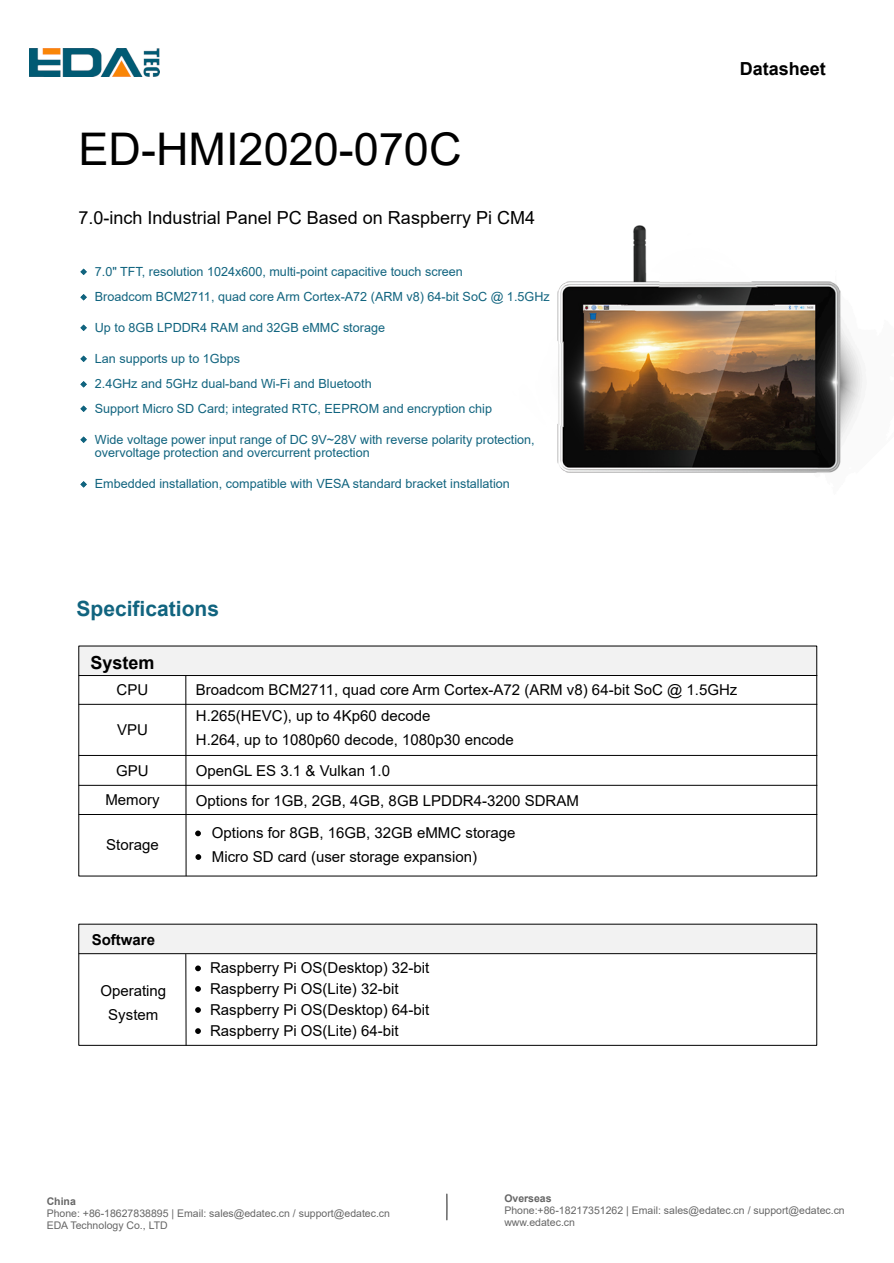
<style>
.page{position:relative;width:894px;height:1263px;background:#fff}
.page>*{position:absolute;margin:0;border:0;box-sizing:border-box;transform-origin:0 0}
.t1{font:45px "Arial";color:#000}
.t2{font:700 21px "Arial";color:#11647f}
.t3{font:18px "Arial";color:#000}
.t4{font:700 18px "Arial";color:#000}
.t5{font:15px/21px "Arial";color:#000}
.t6{font:700 15px "Arial";color:#000}
.t7{font:12.6px/25px "Arial";color:#11647f}
.t8{font:10.5px/12px "Arial";color:#666}
.t9{font:700 10.5px "Arial";color:#666}
</style>
<div class="page">
<img style="left:30px;top:48px;width:129px;height:29px">
<svg style="left:80px;top:269px;width:7px;height:6px"></svg>
<svg style="left:80px;top:294px;width:7px;height:6px"></svg>
<svg style="left:80px;top:325px;width:7px;height:6px"></svg>
<svg style="left:80px;top:356px;width:7px;height:6px"></svg>
<svg style="left:80px;top:381px;width:7px;height:6px"></svg>
<svg style="left:80px;top:406px;width:7px;height:6px"></svg>
<svg style="left:80px;top:437px;width:7px;height:6px"></svg>
<svg style="left:80px;top:481px;width:7px;height:7px"></svg>
<svg style="left:446px;top:1193px;width:2px;height:28px"></svg>
<div style="left:79px;top:646px;width:737px;height:29px;background:#f2f2f2"></div>
<hr style="left:79px;top:675px;width:737px;height:1px;background:#000">
<hr style="left:79px;top:785px;width:737px;height:1px;background:#000">
<hr style="left:79px;top:704px;width:737px;height:1px;background:#000">
<hr style="left:79px;top:755px;width:737px;height:1px;background:#000">
<hr style="left:79px;top:814px;width:737px;height:1px;background:#000">
<hr style="left:185px;top:675px;width:1px;height:201px;background:#000">
<svg style="left:195px;top:830px;width:6px;height:6px"></svg>
<svg style="left:195px;top:854px;width:6px;height:6px"></svg>
<div style="left:79px;top:924px;width:738px;height:29px;background:#f2f2f2"></div>
<div style="left:78px;top:924px;width:738px;height:122px;border:1px solid #000"></div>
<hr style="left:79px;top:953px;width:736px;height:1px;background:#000">
<hr style="left:185px;top:954px;width:1px;height:91px;background:#000">
<svg style="left:195px;top:965px;width:6px;height:6px"></svg>
<svg style="left:195px;top:986px;width:6px;height:6px"></svg>
<svg style="left:195px;top:1007px;width:6px;height:6px"></svg>
<svg style="left:195px;top:1028px;width:6px;height:6px"></svg>
<img style="left:633px;top:225px;width:13px;height:8px">
<img style="left:557px;top:281px;width:174px;height:192px">
<img style="left:731px;top:281px;width:132px;height:192px">
<img style="left:557px;top:306px;width:98px;height:157px">
<img style="left:617px;top:233px;width:157px;height:143px">
<h1 class="t1" style="left:78px;top:133px;width:384px">ED-HMI2020-070C</h1>
<h3 class="t3" style="left:78px;top:211px;width:458px">7.0-inch Industrial Panel PC Based on Raspberry Pi CM4</h3>
<p class="t7" style="left:95px;top:260px;width:456px">7.0" TFT, resolution 1024x600, multi-point capacitive touch screen<br>Broadcom BCM2711, quad core Arm Cortex-A72 (ARM v8) 64-bit SoC @ 1.5GHz</p>
<p class="t7" style="left:95px;top:316px;width:291px">Up to 8GB LPDDR4 RAM and 32GB eMMC storage</p>
<p class="t7" style="left:95px;top:347px;width:398px">Lan supports up to 1Gbps<br>2.4GHz and 5GHz dual-band Wi-Fi and Bluetooth<br>Support Micro SD Card; integrated RTC, EEPROM and encryption chip</p>
<p class="t7" style="left:95px;top:434px;width:441px;line-height:13px">Wide voltage power input range of DC 9V~28V with reverse polarity protection, overvoltage protection and overcurrent protection</p>
<p class="t7" style="left:95px;top:472px;width:416px">Embedded installation, compatible with VESA standard bracket installation</p>
<h2 class="t2" style="left:77px;top:601px;width:144px">Specifications</h2>
<h3 class="t4" style="left:739px;top:62px;width:88px">Datasheet</h3>
<h3 class="t4" style="left:90px;top:656px;width:66px">System</h3>
<p class="t5" style="left:116px;top:681px;width:33px">CPU</p>
<p class="t5" style="left:117px;top:721px;width:32px">VPU</p>
<p class="t5" style="left:116px;top:761px;width:34px">GPU</p>
<p class="t5" style="left:196px;top:681px;width:543px">Broadcom BCM2711, quad core Arm Cortex-A72 (ARM v8) 64-bit SoC @ 1.5GHz</p>
<p class="t5" style="left:196px;top:706px;width:319px;line-height:24px">H.265(HEVC), up to 4Kp60 decode<br>H.264, up to 1080p60 decode, 1080p30 encode</p>
<p class="t5" style="left:196px;top:762px;width:196px">OpenGL ES 3.1 &amp; Vulkan 1.0</p>
<p class="t5" style="left:105px;top:791px;width:56px">Memory</p>
<p class="t5" style="left:212px;top:786px;width:368px;line-height:32.4px;text-indent:-16px">Options for 1GB, 2GB, 4GB, 8GB LPDDR4-3200 SDRAM<br>Options for 8GB, 16GB, 32GB eMMC storage</p>
<p class="t5" style="left:212px;top:848px;width:267px">Micro SD card (user storage expansion)</p>
<p class="t5" style="left:106px;top:836px;width:54px">Storage</p>
<p class="t6" style="left:92px;top:934px;width:65px">Software</p>
<p class="t5" style="left:100px;top:980px;width:67px;line-height:24px;text-align:center">Operating<br>System</p>
<p class="t5" style="left:210px;top:959px;width:221px">Raspberry Pi OS(Desktop) 32-bit<br>Raspberry Pi OS(Lite) 32-bit<br>Raspberry Pi OS(Desktop) 64-bit<br>Raspberry Pi OS(Lite) 64-bit</p>
<p class="t9" style="left:47px;top:1197px;width:31px">China</p>
<p class="t8" style="left:47px;top:1208px;width:345px">Phone: +86-18627838895 | Email: sales@edatec.cn / support@edatec.cn<br>EDA Technology Co., LTD</p>
<p class="t9" style="left:504px;top:1195px;width:49px">Overseas</p>
<p class="t8" style="left:504px;top:1206px;width:342px">Phone:+86-18217351262 | Email: sales@edatec.cn / support@edatec.cn www.edatec.cn</p>
</div>
